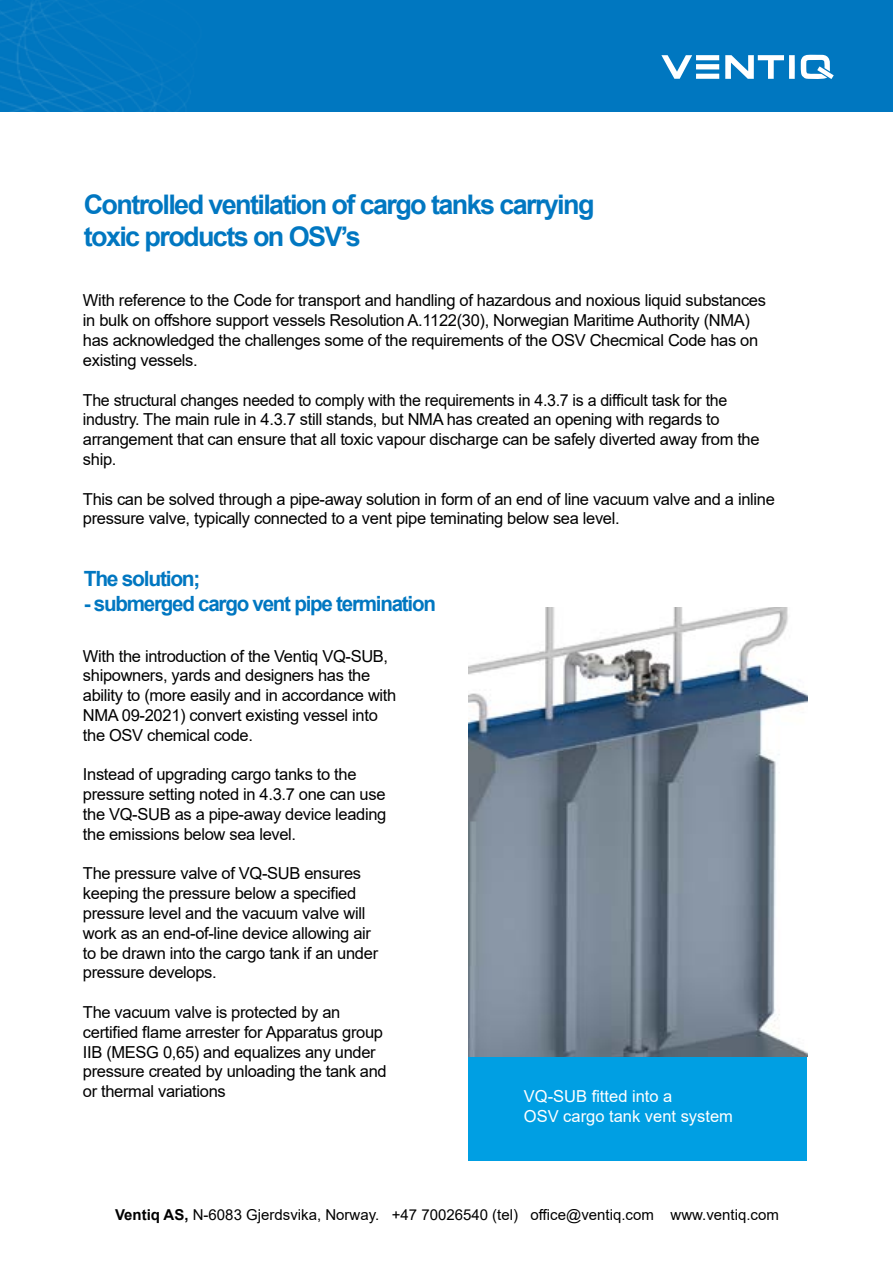
<style>
.page{position:relative;width:893px;height:1263px;background:#fff}
.page>*{position:absolute;margin:0;border:0;box-sizing:border-box;transform-origin:0 0}
.t1{font:700 27px/32.4px "Arial";letter-spacing:-.06em;color:#0177c1}
.t2{font:700 21px "Arial";letter-spacing:-.06em;color:#0177c1}
.t3{font:16.5px/19.8px "Arial";letter-spacing:-.02em;color:#000}
.t4{font:16.5px/19.8px "Arial";color:#fff}
.t5{font:15px "Arial";color:#000}
.s1{font-weight:700}
</style>
<div class="page">
<div style="left:0;top:0;width:893px;height:111px;background:#0077c0"></div>
<svg style="left:725px;top:54px;width:109px;height:25px"></svg>
<svg style="left:661px;top:55px;width:58px;height:24px"></svg>
<div style="left:469px;top:1057px;width:338px;height:104px;background:#009fe3"></div>
<img style="left:469px;top:607px;width:338px;height:450px">
<h1 class="t1" style="left:84px;top:189px;width:512px">Controlled ventilation of cargo tanks carrying toxic products on OSV’s</h1>
<p class="t3" style="left:83px;top:291px;width:685px">With reference to the Code for transport and handling of hazardous and noxious liquid substances in bulk on offshore support vessels Resolution A.1122(30), Norwegian Maritime Authority (NMA) has acknowledged the challenges some of the requirements of the OSV Checmical Code has on existing vessels.</p>
<p class="t3" style="left:83px;top:390px;width:678px">The structural changes needed to comply with the requirements in 4.3.7 is a difficult task for the industry. The main rule in 4.3.7 still stands, but NMA has created an opening with regards to arrangement that can ensure that all toxic vapour discharge can be safely diverted away from the ship.</p>
<p class="t3" style="left:83px;top:489px;width:693px">This can be solved through a pipe-away solution in form of an end of line vacuum valve and a inline pressure valve, typically connected to a vent pipe teminating below sea level.</p>
<p class="t2" style="left:84px;top:564px;width:118px">The solution;</p>
<p class="t2" style="left:84px;top:589px;width:354px">- submerged cargo vent pipe termination</p>
<p class="t3" style="left:83px;top:646px;width:315px">With the introduction of the Ventiq VQ-SUB, shipowners, yards and designers has the ability to (more easily and in accordance with NMA 09-2021) convert existing vessel into the OSV chemical code.</p>
<p class="t3" style="left:83px;top:765px;width:305px">Instead of upgrading cargo tanks to the pressure setting noted in 4.3.7 one can use the VQ-SUB as a pipe-away device leading the emissions below sea level.</p>
<p class="t3" style="left:83px;top:864px;width:297px">The pressure valve of VQ-SUB ensures keeping the pressure below a specified pressure level and the vacuum valve will work as an end-of-line device allowing air to be drawn into the cargo tank if an under pressure develops.</p>
<p class="t3" style="left:83px;top:1002px;width:305px">The vacuum valve is protected by an certified flame arrester for Apparatus group IIB (MESG 0,65) and equalizes any under pressure created by unloading the tank and or thermal variations</p>
<p class="t4" style="left:524px;top:1086px;width:211px">VQ-SUB fitted into a<br>OSV cargo tank vent system</p>
<p class="t5" style="left:115px;top:1204px;width:665px"><span class="s1">Ventiq AS,</span> N-6083 Gjerdsvika, Norway. +47 70026540 (tel) office@ventiq.com www.ventiq.com</p>
</div>
